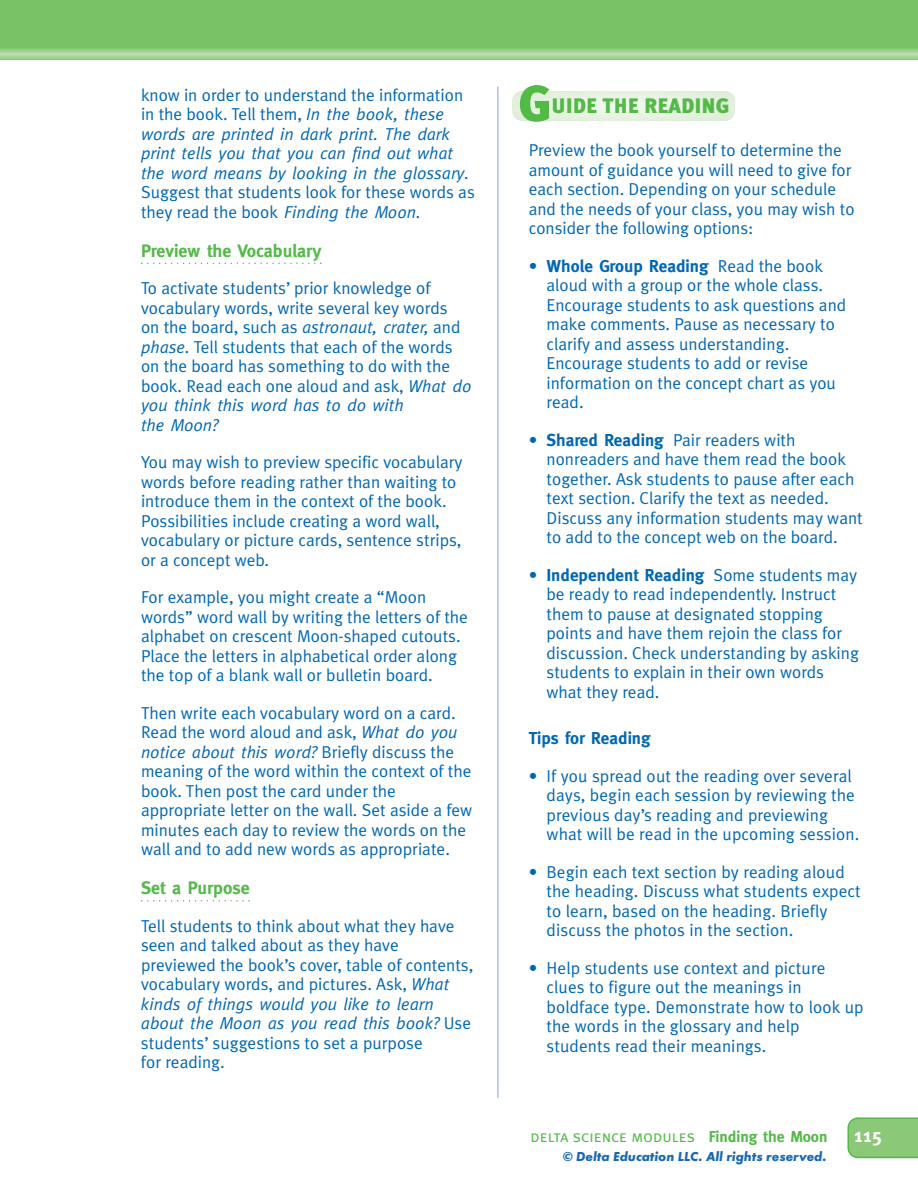
<style>
.page{position:relative;width:918px;height:1188px;background:#fff}
.page>*{position:absolute;margin:0;border:0;box-sizing:border-box;transform-origin:0 0}
.t1{font:900 51px "Meta Plus";color:#53b947}
.t2{font:900 21px "Meta Plus";color:#53b947}
.t3{font:700 19.5px "Meta";color:#fff}
.t4{font:700 18px "Meta";color:#53b947}
.t5{font:17.25px/19.5px "Meta Plus Normal";color:#0067b2}
.t6{font:italic 17.25px/19.5px "Meta";color:#0067b2}
.t7{font:700 17.25px "Meta";color:#0067b2}
.t8{font:16.5px "Meta Plus Normal Caps";color:#53b947}
.t9{font:italic 700 13.5px "Futura T";color:#1a68b1}
.s1{font-family:"Meta";font-style:italic}
.s2{font-family:"Meta Plus Normal";font-style:normal}
.s3{font-family:"Meta Plus Normal";font-weight:400}
.s4{font-family:"Meta";font-weight:700}
.s5{font-family:"Meta";font-weight:700;font-size:15.75px}
</style>
<div class="page">
<div style="left:0;top:0;width:918px;height:58px;background:#79c366"></div>
<div style="left:0;top:49px;width:918px;height:10px;background:#90cc80"></div>
<div style="left:0;top:50px;width:918px;height:8px;background:#9bd08a"></div>
<div style="left:0;top:51px;width:918px;height:6px;background:#a3d394"></div>
<hr style="left:0;top:52px;width:918px;height:4px;background:#add79e">
<hr style="left:0;top:53px;width:918px;height:2px;background:#b8dca9">
<hr style="left:0;top:54px;width:918px;height:1px;background:#bcdead">
<svg style="left:847px;top:1117px;width:71px;height:41px;background:#8ac978"></svg>
<hr style="left:497px;top:87px;width:2px;height:1010px;background:#adc0e2">
<svg style="left:141px;top:263px;width:181px;height:1px"></svg>
<svg style="left:141px;top:900px;width:109px;height:2px"></svg>
<svg style="left:513px;top:91px;width:221px;height:29px;background:#e7f2e2"></svg>
<p class="t5" style="left:141px;top:87px;width:324px">know in order to understand the information in the book. Tell them, <span class="s1">In the book, these</span></p>
<p class="t6" style="left:141px;top:126px;width:330px">words are printed in dark print. The dark print tells you that you can find out what the word means by looking in the glossary.</p>
<p class="t5" style="left:141px;top:184px;width:335px">Suggest that students look for these words as they read the book <span class="s1">Finding the Moon.</span></p>
<p class="t4" style="left:141px;top:244px;width:182px">Preview the Vocabulary</p>
<p class="t5" style="left:141px;top:280px;width:332px">To activate students’ prior knowledge of vocabulary words, write several key words<br>on the board, such as <span class="s1">astronaut, crater,</span> and <span class="s1">phase.</span> Tell students that each of the words on the board has something to do with the book. Read each one aloud and ask, <span class="s1">What do</span></p>
<p class="t6" style="left:141px;top:397px;width:264px">you think this word has to do with the Moon?</p>
<p class="t5" style="left:141px;top:454px;width:323px">You may wish to preview specific vocabulary words before reading rather than waiting to introduce them in the context of the book.<br>Possibilities include creating a word wall, vocabulary or picture cards, sentence strips, or a concept web.</p>
<p class="t5" style="left:141px;top:589px;width:329px">For example, you might create a “Moon words” word wall by writing the letters of the alphabet on crescent Moon-shaped cutouts.<br>Place the letters in alphabetical order along the top of a blank wall or bulletin board.</p>
<p class="t5" style="left:141px;top:705px;width:318px">Then write each vocabulary word on a card.<br>Read the word aloud and ask, <span class="s1">What do you</span></p>
<p class="t6" style="left:141px;top:744px;width:315px">notice about this word? <span class="s2">Briefly discuss the</span></p>
<p class="t5" style="left:141px;top:763px;width:333px">meaning of the word within the context of the book. Then post the card under the appropriate letter on the wall. Set aside a few minutes each day to review the words on the wall and to add new words as appropriate.</p>
<p class="t4" style="left:141px;top:881px;width:110px">Set a Purpose</p>
<p class="t5" style="left:141px;top:918px;width:334px">Tell students to think about what they have seen and talked about as they have previewed the book’s cover, table of contents, vocabulary words, and pictures. Ask, <span class="s1">What</span></p>
<p class="t6" style="left:141px;top:996px;width:332px">kinds of things would you like to learn about the Moon as you read this book? <span class="s2">Use</span></p>
<p class="t5" style="left:141px;top:1035px;width:283px">students’ suggestions to set a purpose for reading.</p>
<h1 class="t1" style="left:518px;top:85px;width:35px">G</h1>
<p class="t2" style="left:551px;top:98px;width:179px">UIDE THE READING</p>
<p class="t5" style="left:529px;top:142px;width:327px">Preview the book yourself to determine the amount of guidance you will need to give for each section. Depending on your schedule and the needs of your class, you may wish to consider the following options:</p>
<p class="t7" style="left:529px;top:259px;width:296px"><span class="s3">•</span> Whole Group Reading <span class="s3">Read the book</span></p>
<p class="t5" style="left:547px;top:277px;width:301px">aloud with a group or the whole class.<br>Encourage students to ask questions and make comments. Pause as necessary to clarify and assess understanding.<br>Encourage students to add or revise information on the concept chart as you read.</p>
<p class="t5" style="left:547px;top:432px;width:318px;text-indent:-18px">• <span class="s4">Shared Reading</span> Pair readers with nonreaders and have them read the book together. Ask students to pause after each text section. Clarify the text as needed.<br>Discuss any information students may want to add to the concept web on the board.</p>
<p class="t7" style="left:529px;top:568px;width:330px"><span class="s3">•</span> Independent Reading <span class="s3">Some students may</span></p>
<p class="t5" style="left:547px;top:586px;width:314px">be ready to read independently. Instruct them to pause at designated stopping points and have them rejoin the class for discussion. Check understanding by asking students to explain in their own words what they read.</p>
<p class="t7" style="left:529px;top:732px;width:123px">Tips for Reading</p>
<p class="t5" style="left:547px;top:768px;width:314px;text-indent:-18px">• If you spread out the reading over several days, begin each session by reviewing the previous day’s reading and previewing what will be read in the upcoming session.</p>
<p class="t5" style="left:547px;top:864px;width:316px;text-indent:-18px">• Begin each text section by reading aloud the heading. Discuss what students expect to learn, based on the heading. Briefly discuss the photos in the section.</p>
<p class="t5" style="left:547px;top:960px;width:319px;text-indent:-18px">• Help students use context and picture clues to figure out the meanings in boldface type. Demonstrate how to look up the words in the glossary and help students read their meanings.</p>
<p class="t8" style="left:531px;top:1127px;width:298px">delta science modules <span class="s5">Finding the Moon</span></p>
<p class="t3" style="left:854px;top:1128px;width:29px">115</p>
<p class="t9" style="left:563px;top:1151px;width:265px">© Delta Education LLC. All rights reserved.</p>
</div>
